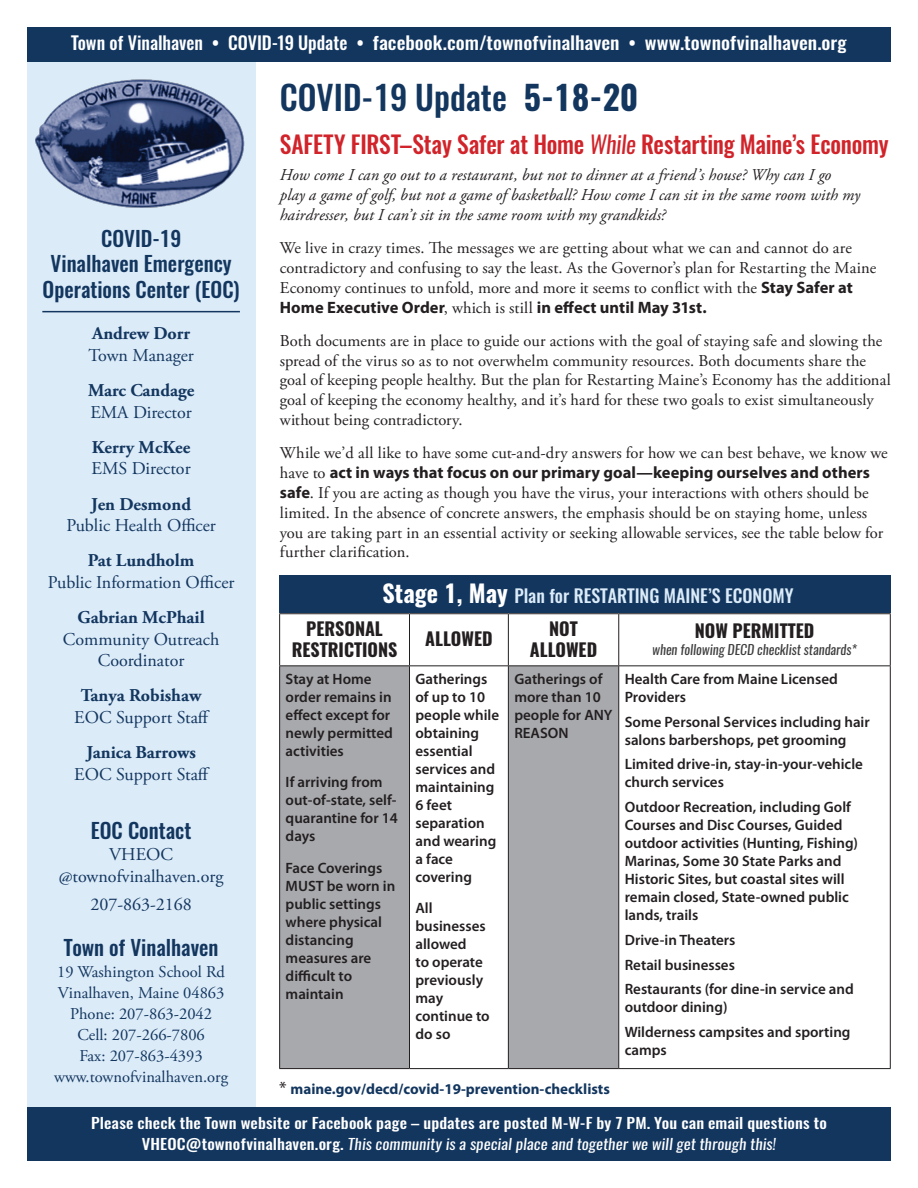
<style>
.page{position:relative;width:918px;height:1188px;background:#fff}
.page>*{position:absolute;margin:0;border:0;box-sizing:border-box;transform-origin:0 0}
.t1{font:500 33.45px "Oswald";color:#13365f}
.t2{font:500 24px "Oswald";letter-spacing:-.01em;color:#d1232a}
.t3{font:500 21px/25.2px "Oswald";color:#13365f;text-align:center}
.Page_Name{font:500 18px "Oswald";color:#fff}
.t4{font:18px/21.6px "Adobe Garamond Pro";color:#13365f;text-align:center}
.t5{font:700 18px "Adobe Garamond Pro";color:#13365f}
.t6{font:700 18px/21.6px "Oswald";color:#231f20;text-align:center}
.t7{font:500 18px "Oswald";color:#dbebf8}
.t8{font:16.5px/19.8px "Adobe Garamond Pro";letter-spacing:.005em;color:#231f20}
.t9{font:italic 16.5px/19.8px "Adobe Garamond Pro";letter-spacing:.005em;color:#231f20}
.t10{font:16.5px "Adobe Garamond Pro";color:#13365f}
.t11{font:600 15px/18px "Myriad Pro";color:#231f20}
.t12{font:700 15px "Myriad Pro";color:#13365f}
.Page_Name-2{font:500 14.85px "Oswald";letter-spacing:.01em;color:#fff;scale:1.11 1}
.Page_Name-3{font:italic 14.85px "Oswald";letter-spacing:.005em;color:#fff;scale:1.11 1}
.t13{font:italic 13.5px "Oswald";color:#3e3e3f}
.s1{font-weight:700}
.s2{font-weight:400;font-style:italic}
.s3{font-family:"Myriad Pro";font-weight:700}
.s4{font-weight:700;font-size:24px;color:#fff}
.s5{font-weight:400;font-size:18px;color:#231f20}
.s6{font-weight:500;font-style:normal}
</style>
<div class="page">
<div style="left:27px;top:45px;width:228px;height:1096px;background:#dbebf8"></div>
<img style="left:35px;top:79px;width:210px;height:129px">
<hr style="left:42px;top:311px;width:198px;height:1px;background:#13365f">
<div style="left:27px;top:27px;width:864px;height:34px;background:#13365f"></div>
<div style="left:27px;top:1107px;width:864px;height:54px;background:#13365f"></div>
<div style="left:279px;top:575px;width:612px;height:38px;background:#13365f"></div>
<svg style="left:280px;top:614px;width:610px;height:454px"></svg>
<svg style="left:280px;top:666px;width:338px;height:402px;fill:#a8a9ad"></svg>
<hr style="left:279px;top:613px;width:131px;height:1px;background:#231f20">
<hr style="left:279px;top:614px;width:1px;height:51px;background:#231f20">
<hr style="left:410px;top:613px;width:98px;height:1px;background:#231f20">
<hr style="left:409px;top:614px;width:1px;height:51px;background:#231f20">
<hr style="left:508px;top:613px;width:111px;height:1px;background:#231f20">
<hr style="left:508px;top:614px;width:1px;height:51px;background:#231f20">
<hr style="left:619px;top:613px;width:272px;height:1px;background:#231f20">
<hr style="left:618px;top:614px;width:1px;height:51px;background:#231f20">
<hr style="left:890px;top:614px;width:1px;height:51px;background:#231f20">
<hr style="left:279px;top:665px;width:131px;height:1px;background:#231f20">
<hr style="left:279px;top:666px;width:1px;height:402px;background:#231f20">
<hr style="left:410px;top:665px;width:98px;height:1px;background:#231f20">
<hr style="left:409px;top:666px;width:1px;height:402px;background:#231f20">
<hr style="left:508px;top:665px;width:111px;height:1px;background:#231f20">
<hr style="left:508px;top:666px;width:1px;height:402px;background:#231f20">
<hr style="left:619px;top:665px;width:272px;height:1px;background:#231f20">
<hr style="left:618px;top:666px;width:1px;height:402px;background:#231f20">
<hr style="left:890px;top:666px;width:1px;height:402px;background:#231f20">
<hr style="left:279px;top:1068px;width:131px;height:1px;background:#231f20">
<hr style="left:410px;top:1068px;width:98px;height:1px;background:#231f20">
<hr style="left:508px;top:1068px;width:111px;height:1px;background:#231f20">
<hr style="left:619px;top:1068px;width:272px;height:1px;background:#231f20">
<p class="Page_Name" style="left:42px;top:30px;width:824px">Town of Vinalhaven • COVID-19 Daily Update • faceb ok.com/townofvinalhaven/ • www.townofvinalhaven.org</p>
<p class="Page_Name" style="left:71px;top:30px;width:777px">Town of Vinalhaven • COVID-19 Update • facebook.com/townofvinalhaven • www.townofvinalhaven.org</p>
<p class="t3" style="left:101px;top:226px;width:81px">COVID-19</p>
<p class="t3" style="left:43px;top:252px;width:199px">Vinalhaven Emergency<br>Operations Center (EOC)</p>
<p class="t5" style="left:92px;top:323px;width:99px">Andrew Dorr</p>
<p class="t4" style="left:88px;top:345px;width:107px">Town Manager</p>
<p class="t5" style="left:88px;top:380px;width:108px">Marc Candage</p>
<p class="t4" style="left:90px;top:402px;width:103px">EMA Director</p>
<p class="t5" style="left:92px;top:437px;width:100px">Kerry McKee</p>
<p class="t4" style="left:92px;top:459px;width:101px">EMS Director</p>
<p class="t5" style="left:91px;top:493px;width:101px">Jen Desmond</p>
<p class="t4" style="left:66px;top:515px;width:151px">Public Health Officer</p>
<p class="t5" style="left:88px;top:550px;width:108px">Pat Lundholm</p>
<p class="t4" style="left:48px;top:572px;width:188px">Public Information Officer</p>
<p class="t5" style="left:78px;top:607px;width:129px">Gabrian McPhail</p>
<p class="t4" style="left:63px;top:629px;width:158px">Community Outreach<br>Coordinator</p>
<p class="t5" style="left:81px;top:685px;width:122px">Tanya Robishaw</p>
<p class="t4" style="left:74px;top:707px;width:137px">EOC Support Staff</p>
<p class="t5" style="left:86px;top:742px;width:111px">Janica Barrows</p>
<p class="t4" style="left:74px;top:764px;width:137px">EOC Support Staff</p>
<p class="t3" style="left:91px;top:818px;width:102px">EOC Contact</p>
<p class="t4" style="left:109px;top:844px;width:66px">VHEOC</p>
<p class="t4" style="left:59px;top:866px;width:166px">@townofvinalhaven.org</p>
<p class="t4" style="left:90px;top:894px;width:103px">207-863-2168</p>
<p class="t3" style="left:64px;top:935px;width:156px">Town of Vinalhaven</p>
<p class="t10" style="left:57px;top:961px;width:169px">19 Washington School Rd</p>
<p class="t10" style="left:58px;top:982px;width:168px">Vinalhaven, Maine 04863</p>
<p class="t10" style="left:70px;top:1003px;width:143px">Phone: 207-863-2042</p>
<p class="t10" style="left:77px;top:1024px;width:129px">Cell: 207-266-7806</p>
<p class="t10" style="left:80px;top:1045px;width:125px">Fax: 207-863-4393</p>
<p class="t10" style="left:54px;top:1066px;width:175px">www.townofvinalhaven.org</p>
<p class="t1" style="left:280px;top:74px;width:360px">COVID-19 Update <span class="s1">5-18-20</span></p>
<p class="t2" style="left:280px;top:127px;width:610px">Safety First–Stay Safer at Home <span class="s2">While</span> Restarting Maine’s Economy</p>
<p class="t9" style="left:280px;top:166px;width:582px">How come I can go out to a restaurant, but not to dinner at a friend’s house? Why can I go play a game of golf, but not a game of basketball? How come I can sit in the same room with my hairdresser, but I can’t sit in the same room with my grandkids?</p>
<p class="t8" style="left:280px;top:239px;width:598px">We live in crazy times. The messages we are getting about what we can and cannot do are contradictory and confusing to say the least. As the Governor’s plan for Restarting the Maine Economy continues to unfold, more and more it seems to conflict with the <span class="s3">Stay Safer at Home Executive Order</span>, which is still <span class="s3">in effect until May 31st.</span></p>
<p class="t8" style="left:280px;top:331px;width:613px">Both documents are in place to guide our actions with the goal of staying safe and slowing the spread of the virus so as to not overwhelm community resources. Both documents share the goal of keeping people healthy. But the plan for Restarting Maine’s Economy has the additional goal of keeping the economy healthy, and it’s hard for these two goals to exist simultaneously without being contradictory.</p>
<p class="t8" style="left:280px;top:444px;width:609px">While we’d all like to have some cut-and-dry answers for how we can best behave, we know we have to <span class="s3">act in ways that focus on our primary goal—keeping ourselves and others safe</span>. If you are acting as though you have the virus, your interactions with others should be limited. In the absence of concrete answers, the emphasis should be on staying home, unless you are taking part in an essential activity or seeking allowable services, see the table below for further clarification.</p>
<p class="t7" style="left:383px;top:583px;width:412px"><span class="s4">STAGE 1, MAY</span> Plan for RESTARTING MAINE’S ECONOMY</p>
<p class="t6" style="left:292px;top:618px;width:106px">PERSONAL<br>RESTRICTIONS</p>
<p class="t6" style="left:425px;top:629px;width:69px">ALLOWED</p>
<p class="t6" style="left:530px;top:618px;width:69px">NOT<br>ALLOWED</p>
<p class="t6" style="left:695px;top:621px;width:121px">NOW PERMITTED</p>
<p class="t13" style="left:652px;top:640px;width:206px">when following DECD checklist standards*</p>
<p class="t11" style="left:286px;top:669px;width:109px">Stay at Home order remains in effect except for newly permitted activities</p>
<p class="t11" style="left:286px;top:773px;width:114px">If arriving from out-of-state, self&shy;quarantine for 14 days</p>
<p class="t11" style="left:286px;top:858px;width:111px">Face Coverings<br>MUST be worn in public settings where physical distancing measures are difficult to maintain</p>
<p class="t11" style="left:416px;top:669px;width:85px">Gatherings of up to 10 people while obtaining essential services and maintaining<br>6 feet separation and wearing a face covering</p>
<p class="t11" style="left:416px;top:899px;width:76px">All businesses allowed<br>to operate previously may continue to do so</p>
<p class="t11" style="left:514px;top:669px;width:100px">Gatherings of more than 10 people for ANY<br>REASON</p>
<p class="t11" style="left:625px;top:669px;width:215px">Health Care from Maine Licensed<br>Providers</p>
<p class="t11" style="left:625px;top:712px;width:247px">Some Personal Services including hair salons barbershops, pet grooming</p>
<p class="t11" style="left:625px;top:755px;width:240px">Limited drive-in, stay-in-your-vehicle church services</p>
<p class="t11" style="left:625px;top:798px;width:235px">Outdoor Recreation, including Golf<br>Courses and Disc Courses, Guided outdoor activities (Hunting, Fishing)<br>Marinas, Some 30 State Parks and<br>Historic Sites, but coastal sites will remain closed, State-owned public lands, trails</p>
<p class="t11" style="left:625px;top:930px;width:112px">Drive-in Theaters</p>
<p class="t11" style="left:625px;top:955px;width:112px">Retail businesses</p>
<p class="t11" style="left:625px;top:980px;width:231px">Restaurants (for dine-in service and outdoor dining)</p>
<p class="t11" style="left:625px;top:1023px;width:227px">Wilderness campsites and sporting camps</p>
<p class="t12" style="left:279px;top:1079px;width:332px"><span class="s5">*</span> maine.gov/decd/covid-19-prevention-checklists</p>
<p class="Page_Name-2" style="left:91px;top:1112px;width:665px">Please check the Town website or Facebook page – updates are posted M-W-F by 7 PM. You can email questions to</p>
<p class="Page_Name-3" style="left:142px;top:1133px;width:573px"><span class="s6">VHEOC@townofvinalhaven.org.</span> This community is a special place and together we will get through this!</p>
<p class="Page_Name-2" style="left:96px;top:1112px;width:655px">Please check the Town website or Facebook page daily – updates ar posted by 7 PM. You can email questions to</p>
</div>
